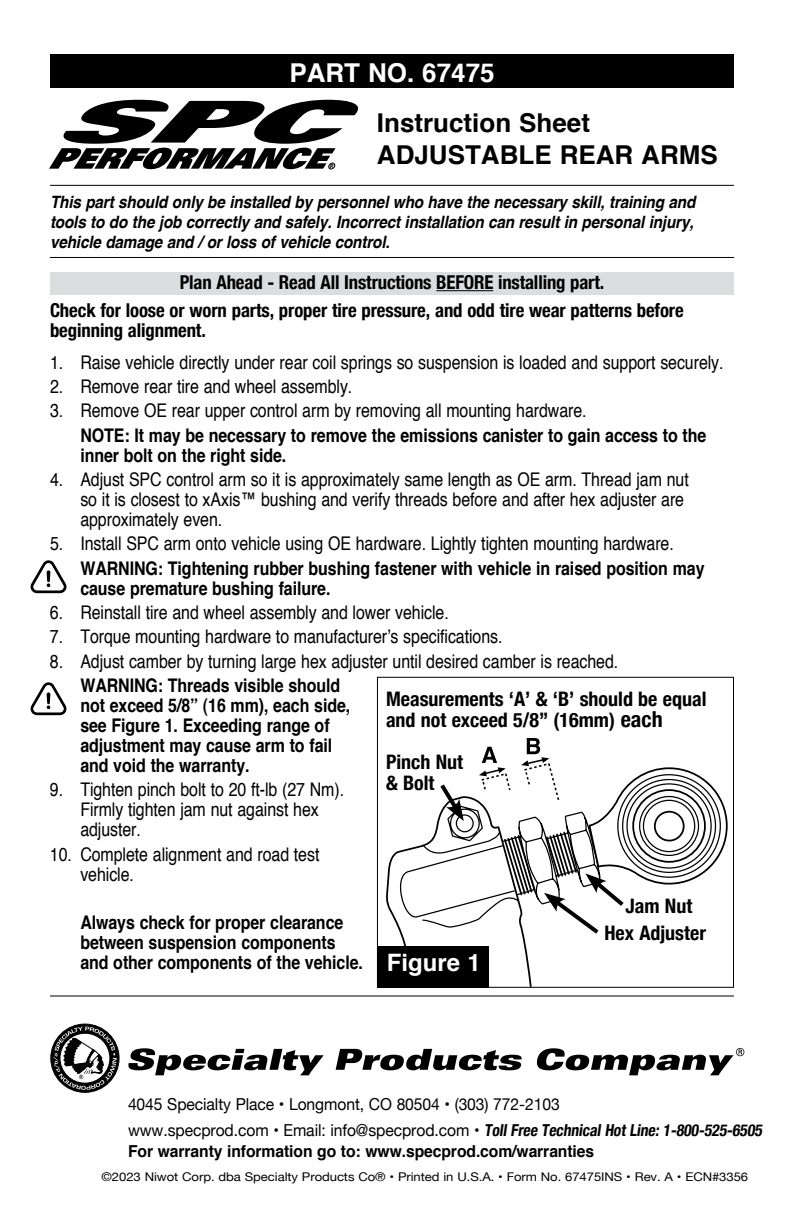
<style>
.page{position:relative;width:792px;height:1224px;background:#fff}
.page>*{position:absolute;margin:0;border:0;box-sizing:border-box;transform-origin:0 0}
.t1{font:700 26px/32px "Helvetica";color:#000}
.t2{font:700 26px "Helvetica";color:#fff}
.t3{font:700 24px "Helvetica";color:#fff}
.t4{font:700 condensed 20px/21.6px "Helvetica Neue";color:#000}
.t5{font:700 condensed 19.2px/27.8px "Helvetica Neue";letter-spacing:-.005em;color:#000}
.t6{font:18.8px/20px "Helvetica";letter-spacing:-.005em;color:#000;scale:.85 1}
.t7{font:700 18.8px/20px "Helvetica";letter-spacing:-.005em;color:#000;scale:.85 1}
.t8{font:italic 700 17px/20px "Helvetica";letter-spacing:-.01em;color:#000;text-align:justify;scale:.9 1}
.t9{font:16.4px/26px "Helvetica Neue";letter-spacing:-.005em;color:#000;scale:.95 1}
.t10{font:700 16.4px "Helvetica";letter-spacing:-.005em;color:#000;scale:.95 1}
.t11{font:12px "Helvetica Neue";letter-spacing:-.005em;color:#000;scale:1.09 1}
.s1{font-size:22px}
.s2{font-weight:700;font-stretch:condensed}
</style>
<div class="page">
<div style="left:50px;top:54px;width:684px;height:33px;background:#000"></div>
<div style="left:50px;top:272px;width:684px;height:23px;background:#dcddde"></div>
<hr style="left:436px;top:290px;width:57px;height:1px;background:#000">
<hr style="left:50px;top:185px;width:684px;height:1px;background:#000">
<hr style="left:50px;top:996px;width:684px;height:1px;background:#000">
<hr style="left:50px;top:257px;width:684px;height:1px;background:#000">
<svg style="left:49px;top:99px;width:310px;height:71px"></svg>
<svg style="left:386px;top:801px;width:342px;height:185px"></svg>
<div style="left:377px;top:677px;width:357px;height:311px;border:1px solid #000"></div>
<div style="left:377px;top:946px;width:112px;height:42px;background:#000"></div>
<div style="left:51px;top:1024px;width:68px;height:68px;border:1px solid #000;border-radius:50%"></div>
<svg style="left:128px;top:1048px;width:196px;height:27px"></svg>
<svg style="left:336px;top:1049px;width:186px;height:21px"></svg>
<svg style="left:536px;top:1048px;width:208px;height:27px"></svg>
<svg style="left:53px;top:1027px;width:64px;height:63px"></svg>
<svg style="left:31px;top:560px;width:36px;height:34px"></svg>
<svg style="left:31px;top:682px;width:36px;height:34px"></svg>
<svg style="left:391px;top:738px;width:331px;height:200px"></svg>
<h1 class="t2" style="left:289px;top:52px;width:207px">PART NO. 67475</h1>
<h1 class="t1" style="left:377px;top:107px;width:342px">Instruction Sheet<br>ADJUSTABLE REAR ARMS</h1>
<p class="t8" style="left:50px;top:192px;width:719px">This part should only be installed by personnel who have the necessary skill, training and tools to do the job correctly and safely. Incorrect installation can result in personal injury, vehicle damage and / or loss of vehicle control.</p>
<p class="t5" style="left:50px;top:267px;width:635px;text-indent:130px">Plan Ahead - Read All Instructions BEFORE installing part.<br>Check for loose or worn parts, proper tire pressure, and odd tire wear patterns before</p>
<p class="t5" style="left:50px;top:314px;width:157px">beginning alignment.</p>
<p class="t6" style="left:50px;top:353px;width:794px">1. Raise vehicle directly under rear coil springs so suspension is loaded and support securely.</p>
<p class="t6" style="left:50px;top:377px;width:357px">2. Remove rear tire and wheel assembly.</p>
<p class="t6" style="left:50px;top:401px;width:633px">3. Remove OE rear upper control arm by removing all mounting hardware.</p>
<p class="t7" style="left:80px;top:425px;width:738px">NOTE: It may be necessary to remove the emissions canister to gain access to the inner bolt on the right side.</p>
<p class="t6" style="left:80px;top:470px;width:717px;text-indent:-30px">4. Adjust SPC control arm so it is approximately same length as OE arm. Thread jam nut so it is closest to xAxis™ bushing and verify threads before and after hex adjuster are approximately even.</p>
<p class="t6" style="left:50px;top:534px;width:735px">5. Install SPC arm onto vehicle using OE hardware. Lightly tighten mounting hardware.</p>
<p class="t7" style="left:80px;top:558px;width:736px">WARNING: Tightening rubber bushing fastener with vehicle in raised position may cause premature bushing failure.</p>
<p class="t6" style="left:50px;top:603px;width:471px">6. Reinstall tire and wheel assembly and lower vehicle.</p>
<p class="t6" style="left:50px;top:627px;width:534px">7. Torque mounting hardware to manufacturer’s specifications.</p>
<p class="t6" style="left:50px;top:651px;width:670px">8. Adjust camber by turning large hex adjuster until desired camber is reached.</p>
<p class="t7" style="left:80px;top:675px;width:319px">WARNING: Threads visible should not exceed 5/8” (16 mm), each side, see Figure 1. Exceeding range of adjustment may cause arm to fail and void the warranty.</p>
<p class="t6" style="left:80px;top:780px;width:312px;text-indent:-30px">9. Tighten pinch bolt to 20 ft-lb (27 Nm).<br>Firmly tighten jam nut against hex adjuster.</p>
<p class="t6" style="left:80px;top:845px;width:283px;text-indent:-30px">10. Complete alignment and road test vehicle.</p>
<p class="t7" style="left:80px;top:913px;width:334px">Always check for proper clearance between suspension components and other components of the vehicle.</p>
<p class="t4" style="left:386px;top:686px;width:322px">Measurements ‘A’ &amp; ‘B’ should be equal and not exceed 5/8” (16mm) <span class="s1">each</span></p>
<p class="t4" style="left:386px;top:750px;width:79px">Pinch Nut &amp; Bolt</p>
<p class="t4" style="left:626px;top:894px;width:68px">Jam Nut</p>
<p class="t4" style="left:604px;top:921px;width:103px">Hex Adjuster</p>
<p class="t3" style="left:387px;top:944px;width:96px">Figure 1</p>
<p class="t9" style="left:128px;top:1092px;width:673px">4045 Specialty Place • Longmont, CO 80504 • (303) 772-2103<br>www.specprod.com • Email: info@specprod.com • <span class="s2">TollFree TechnicalHotLine:1-800-525-6505</span></p>
<p class="t10" style="left:128px;top:1138px;width:492px">For warranty information go to: www.specprod.com/warranties</p>
<p class="t11" style="left:102px;top:1168px;width:595px">©2023 Niwot Corp. dba Specialty Products Co® • Printed in U.S.A. • Form No. 67475INS • Rev. A • ECN#3356</p>
</div>
